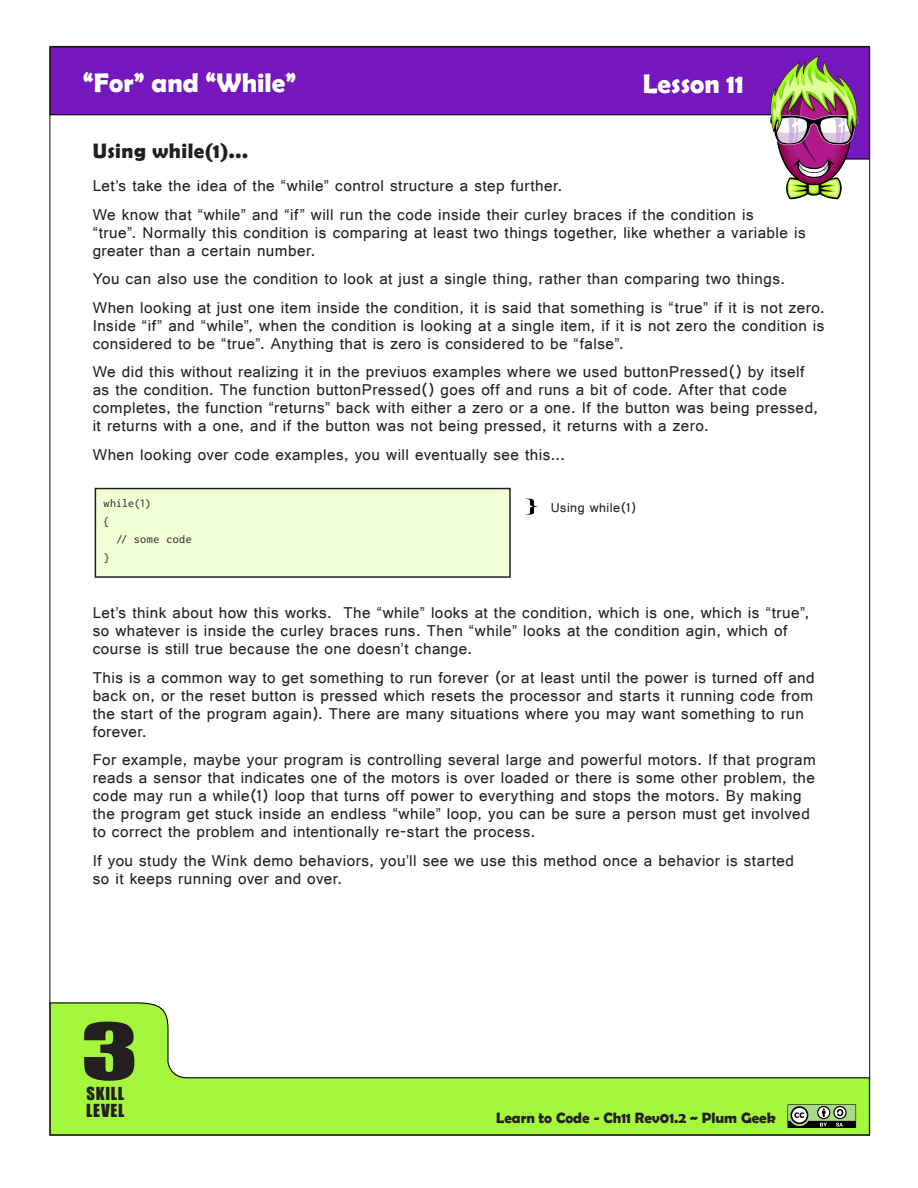
<style>
.page{position:relative;width:918px;height:1188px;background:#fff}
.page>*{position:absolute;margin:0;border:0;box-sizing:border-box;transform-origin:0 0}
.Body_Comments{font:72px "Impact";color:#231f20;scale:1.5 1}
.Heading_-_Page_Main{font:700 27px "Berlin Sans FB Demi";color:#fff}
.Body_Text{font:700 21px "Berlin Sans FB Demi";letter-spacing:.025em;color:#231f20}
.Body_Text-2{font:16.5px/18px "Gautami";letter-spacing:.03em;color:#231f20}
.Body_Comments-2{font:16.5px/16.5px "Impact";letter-spacing:.045em;color:#231f20}
.t1{font:700 15px "Berlin Sans FB Demi";color:#231f20}
.Body_Comments-3{font:13.5px "Gautami";letter-spacing:.035em;color:#231f20}
.Code_Text{font:12px "Inconsolata";letter-spacing:.04em;color:#231f20}
</style>
<div class="page">
<svg style="left:51px;top:1002px;width:820px;height:134px;fill:#a5f73e"></svg>
<svg style="left:50px;top:45px;width:821px;height:115px;fill:#7417bc"></svg>
<svg style="left:788px;top:1104px;width:68px;height:24px;background:#718562"></svg>
<svg style="left:767px;top:55px;width:96px;height:144px"></svg>
<div style="left:95px;top:489px;width:415px;height:88px;background:#f0ffd6"></div>
<div style="left:95px;top:488px;width:416px;height:90px;border:2px solid #231f20"></div>
<svg style="left:525px;top:499px;width:13px;height:16px"></svg>
<p class="Heading_-_Page_Main" style="left:83px;top:67px;width:215px">“For” and “While”</p>
<p class="Heading_-_Page_Main" style="left:643px;top:68px;width:103px">Lesson 11</p>
<p class="Body_Text" style="left:93px;top:139px;width:157px">Using while(1)...</p>
<p class="Body_Text-2" style="left:93px;top:177px;width:471px">Let’s take the idea of the “while” control structure a step further.</p>
<p class="Body_Text-2" style="left:93px;top:205px;width:715px">We know that “while” and “if” will run the code inside their curley braces if the condition is<br>“true”. Normally this condition is comparing at least two things together, like whether a variable is greater than a certain number.</p>
<p class="Body_Text-2" style="left:93px;top:270px;width:694px">You can also use the condition to look at just a single thing, rather than comparing two things.</p>
<p class="Body_Text-2" style="left:93px;top:298px;width:733px;text-align:justify">When looking at just one item inside the condition, it is said that something is “true” if it is not zero.<br>Inside “if” and “while”, when the condition is looking at a single item, if it is not zero the condition is considered to be “true”. Anything that is zero is considered to be “false”.</p>
<p class="Body_Text-2" style="left:93px;top:363px;width:727px">We did this without realizing it in the previuos examples where we used buttonPressed() by itself as the condition. The function buttonPressed() goes off and runs a bit of code. After that code completes, the function “returns” back with either a zero or a one. If the button was being pressed, it returns with a one, and if the button was not being pressed, it returns with a zero.</p>
<p class="Body_Text-2" style="left:93px;top:445px;width:474px">When looking over code examples, you will eventually see this...</p>
<p class="Code_Text" style="left:104px;top:497px;width:49px">while(1)</p>
<p class="Code_Text" style="left:104px;top:515px;width:7px">{</p>
<p class="Code_Text" style="left:116px;top:533px;width:77px">// some code</p>
<p class="Code_Text" style="left:104px;top:551px;width:7px">}</p>
<p class="Body_Comments-3" style="left:551px;top:500px;width:87px">Using while(1)</p>
<p class="Body_Text-2" style="left:93px;top:604px;width:718px">Let’s think about how this works. The “while” looks at the condition, which is one, which is “true”, so whatever is inside the curley braces runs. Then “while” looks at the condition agin, which of course is still true because the one doesn’t change.</p>
<p class="Body_Text-2" style="left:93px;top:668px;width:724px">This is a common way to get something to run forever (or at least until the power is turned off and back on, or the reset button is pressed which resets the processor and starts it running code from the start of the program again). There are many situations where you may want something to run forever.</p>
<p class="Body_Text-2" style="left:93px;top:751px;width:725px">For example, maybe your program is controlling several large and powerful motors. If that program reads a sensor that indicates one of the motors is over loaded or there is some other problem, the code may run a while(1) loop that turns off power to everything and stops the motors. By making the program get stuck inside an endless “while” loop, you can be sure a person must get involved to correct the problem and intentionally re-start the process.</p>
<p class="Body_Text-2" style="left:93px;top:851px;width:703px">If you study the Wink demo behaviors, you’ll see we use this method once a behavior is started so it keeps running over and over.</p>
<p class="Body_Comments" style="left:81px;top:996px;width:40px">3</p>
<p class="Body_Comments-2" style="left:86px;top:1085px;width:40px">SKILL<br>LEVEL</p>
<p class="t1" style="left:496px;top:1109px;width:281px">Learn to Code - Ch11 Rev01.2 ~ Plum Geek</p>
</div>
